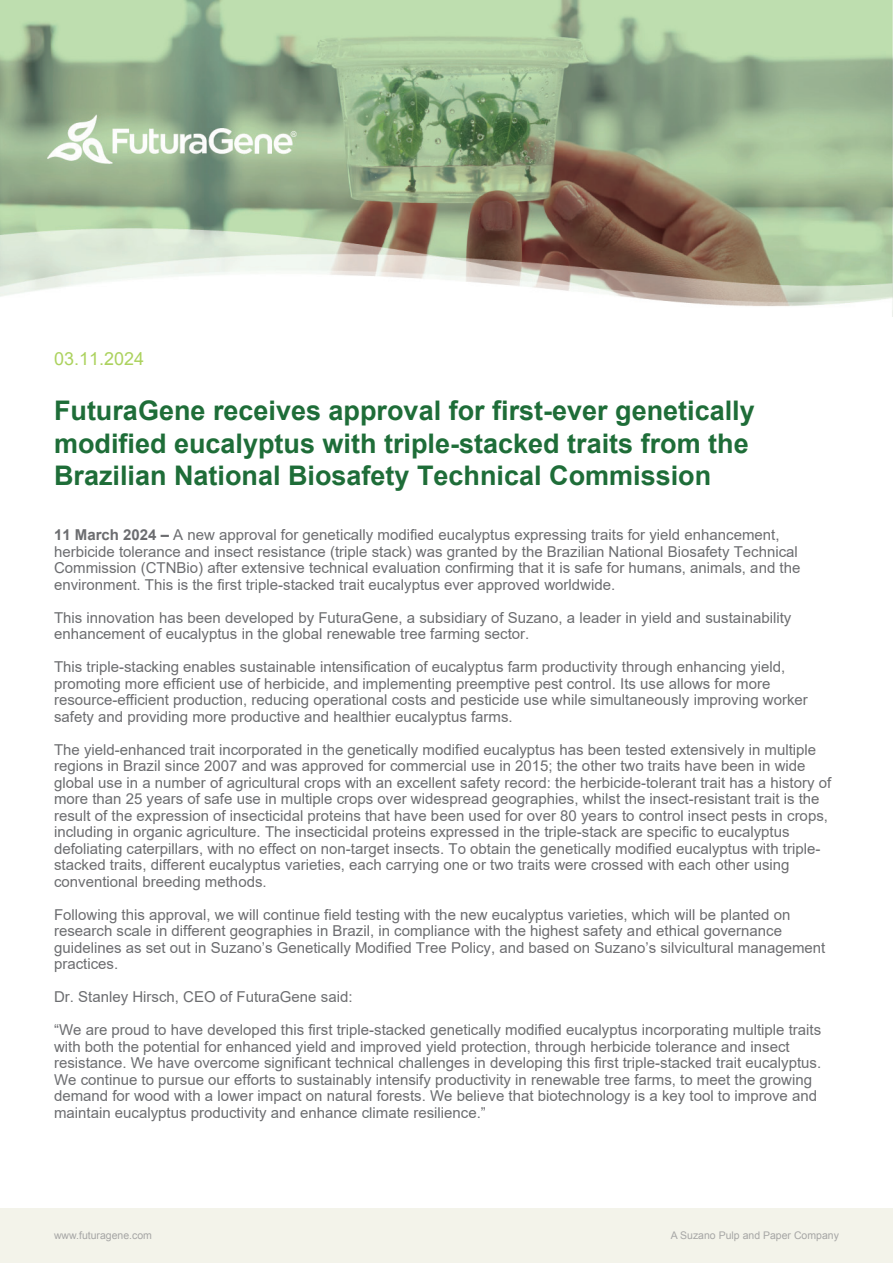
<style>
.page{position:relative;width:893px;height:1263px;background:#fff}
.page>*{position:absolute;margin:0;border:0;box-sizing:border-box;transform-origin:0 0}
.t1{font:700 27px/32.4px "Arial";color:#1e6d38}
.t2{font:18px "Arial";color:#acd25e}
.t3{font:15px/16.5px "Arial";color:#6c6d70}
.t4{font:10.5px "Arial";color:#a6a6a5}
.s1{font-weight:700}
</style>
<div class="page">
<div style="left:0;top:1209px;width:893px;height:54px;background:#f3f3ea"></div>
<img style="left:0;top:0;width:893px;height:316px">
<p class="t2" style="left:54px;top:346px;width:92px">03.11.2024</p>
<h1 class="t1" style="left:54px;top:395px;width:702px">FuturaGene receives approval for first-ever genetically modified eucalyptus with triple-stacked traits from the<br>Brazilian National Biosafety Technical Commission</h1>
<p class="t3" style="left:54px;top:527px;width:748px"><span class="s1">11 March 2024 –</span> A new approval for genetically modified eucalyptus expressing traits for yield enhancement, herbicide tolerance and insect resistance (triple stack) was granted by the Brazilian National Biosafety Technical Commission (CTNBio) after extensive technical evaluation confirming that it is safe for humans, animals, and the environment. This is the first triple-stacked trait eucalyptus ever approved worldwide.</p>
<p class="t3" style="left:54px;top:609px;width:739px">This innovation has been developed by FuturaGene, a subsidiary of Suzano, a leader in yield and sustainability enhancement of eucalyptus in the global renewable tree farming sector.</p>
<p class="t3" style="left:54px;top:659px;width:755px">This triple-stacking enables sustainable intensification of eucalyptus farm productivity through enhancing yield, promoting more efficient use of herbicide, and implementing preemptive pest control. Its use allows for more resource-efficient production, reducing operational costs and pesticide use while simultaneously improving worker safety and providing more productive and healthier eucalyptus farms.</p>
<p class="t3" style="left:54px;top:741px;width:779px">The yield-enhanced trait incorporated in the genetically modified eucalyptus has been tested extensively in multiple regions in Brazil since 2007 and was approved for commercial use in 2015; the other two traits have been in wide global use in a number of agricultural crops with an excellent safety record: the herbicide-tolerant trait has a history of more than 25 years of safe use in multiple crops over widespread geographies, whilst the insect-resistant trait is the result of the expression of insecticidal proteins that have been used for over 80 years to control insect pests in crops, including in organic agriculture. The insecticidal proteins expressed in the triple-stack are specific to eucalyptus defoliating caterpillars, with no effect on non-target insects. To obtain the genetically modified eucalyptus with triple&shy;stacked traits, different eucalyptus varieties, each carrying one or two traits were crossed with each other using conventional breeding methods.</p>
<p class="t3" style="left:54px;top:906px;width:773px">Following this approval, we will continue field testing with the new eucalyptus varieties, which will be planted on research scale in different geographies in Brazil, in compliance with the highest safety and ethical governance guidelines as set out in Suzano’s Genetically Modified Tree Policy, and based on Suzano’s silvicultural management practices.</p>
<p class="t3" style="left:54px;top:989px;width:300px">Dr. Stanley Hirsch, CEO of FuturaGene said:</p>
<p class="t3" style="left:54px;top:1022px;width:769px">“We are proud to have developed this first triple-stacked genetically modified eucalyptus incorporating multiple traits with both the potential for enhanced yield and improved yield protection, through herbicide tolerance and insect resistance. We have overcome significant technical challenges in developing this first triple-stacked trait eucalyptus.<br>We continue to pursue our efforts to sustainably intensify productivity in renewable tree farms, to meet the growing demand for wood with a lower impact on natural forests. We believe that biotechnology is a key tool to improve and maintain eucalyptus productivity and enhance climate resilience.”</p>
<p class="t4" style="left:54px;top:1228px;width:100px">www.futuragene.com</p>
<p class="t4" style="left:671px;top:1228px;width:170px">A Suzano Pulp and Paper Company</p>
</div>
